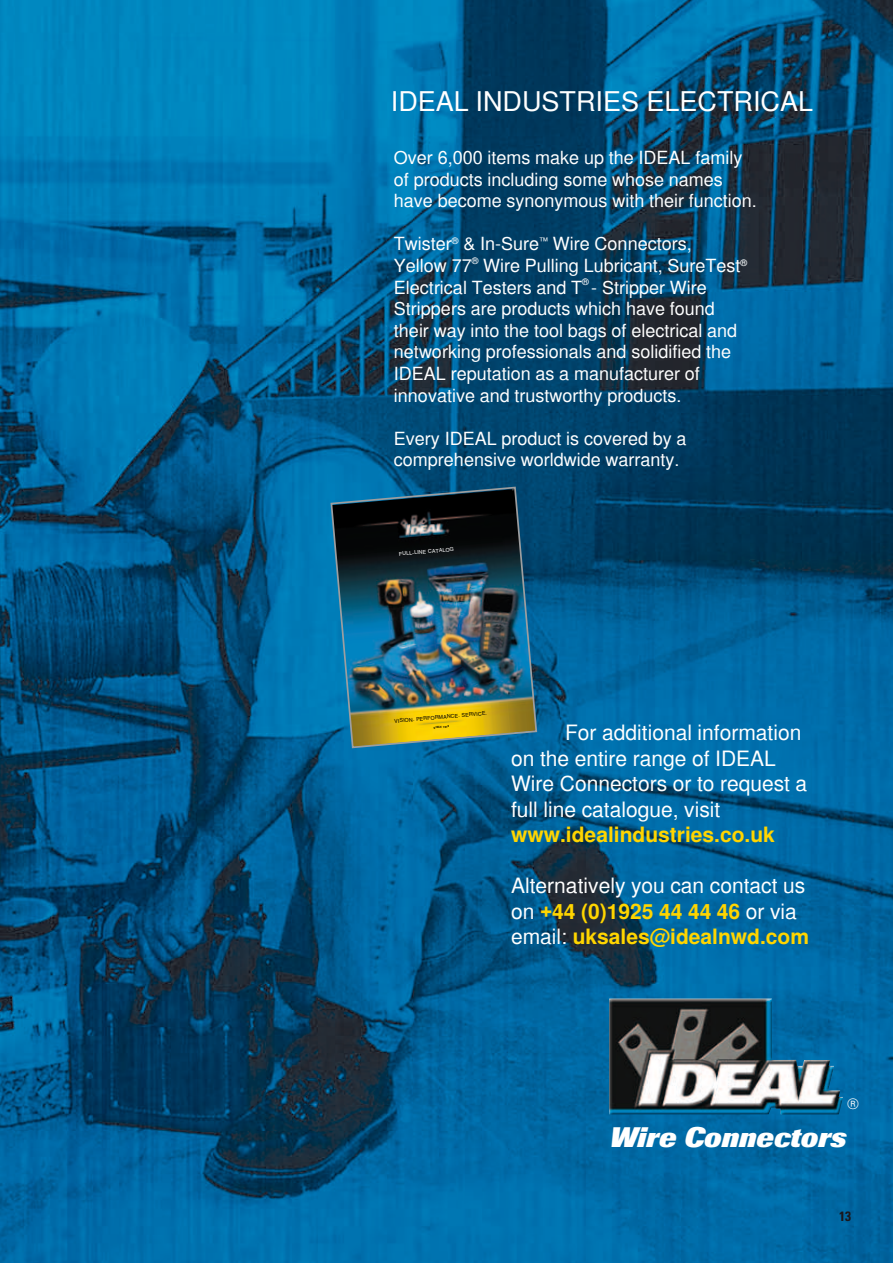
<style>
.page{position:relative;width:893px;height:1263px;background:#fff}
.page>*{position:absolute;margin:0;border:0;box-sizing:border-box;transform-origin:0 0}
.t1{font:italic 800 27.9px "Imago";color:#fff}
.t2{font:27px "Helvetica";color:#fff}
.t3{font:21px/25.5px "Helvetica";color:#fff}
.t4{font:700 21px "Helvetica";color:#ffd500}
.t5{font:18px/21.6px "Helvetica";color:#fff}
.t6{font:14.4px "Univers LT Std";color:#fff}
.t7{font:700 condensed 13.5px "Univers LT Std";color:#1a171c}
.t8{font:9px "Helvetica";color:#fff}
.t9{font:5.4px "Helvetica";color:#010000}
.t10{font:5.4px "Helvetica";color:#fff}
.t11{font:700 condensed 2.85px "Helvetica Neue";color:#010000}
.s1{font-weight:700;color:#ffd500}
</style>
<div class="page">
<img style="left:0;top:0;width:893px;height:1263px">
<img style="left:330px;top:486px;width:208px;height:263px">
<img style="left:609px;top:998px;width:234px;height:116px">
<h2 class="t2" style="left:391px;top:86px;width:424px">IDEAL INDUSTRIES ELECTRICAL</h2>
<p class="t5" style="left:394px;top:147px;width:364px">Over 6,000 items make up the IDEAL family of products including some whose names have become synonymous with their function.</p>
<p class="t5" style="left:394px;top:233px;width:355px">Twister<sup>®</sup> &amp; In-Sure<sup>™</sup> Wire Connectors,<br>Yellow 77<sup>®</sup> Wire Pulling Lubricant, SureTest<sup>®<br></sup>Electrical Testers and T</p>
<p class="t8" style="left:582px;top:276px;width:8px">®</p>
<p class="t5" style="left:394px;top:276px;width:345px;text-indent:197px">- Stripper Wire Strippers are products which have found their way into the tool bags of electrical and networking professionals and solidified the IDEAL reputation as a manufacturer of innovative and trustworthy products.</p>
<p class="t5" style="left:394px;top:427px;width:294px">Every IDEAL product is covered by a comprehensive worldwide warranty.</p>
<p class="t10" style="left:399px;top:551px;width:57px;rotate:-5deg">FULL-LINE CATALOG</p>
<p class="t9" style="left:394px;top:718px;width:94px;rotate:-5deg">VISION. PERFORMANCE. SERVICE.</p>
<p class="t11" style="left:434px;top:726px;width:17px;rotate:-5deg">SINCE 1916</p>
<p class="t3" style="left:511px;top:720px;width:298px;text-indent:54px">For additional information on the entire range of IDEAL<br>Wire Connectors or to request a full line catalogue, visit</p>
<p class="t4" style="left:511px;top:822px;width:265px">www.idealindustries.co.uk</p>
<p class="t3" style="left:511px;top:873px;width:299px">Alternatively you can contact us on <span class="s1">+44 (0)1925 44 44 46</span> or via email: <span class="s1">uksales@idealnwd.com</span></p>
<p class="t6" style="left:847px;top:1096px;width:13px">®</p>
<h1 class="t1" style="left:610px;top:1121px;width:238px">Wire Connectors</h1>
<p class="t7" style="left:839px;top:1208px;width:13px">13</p>
</div>
